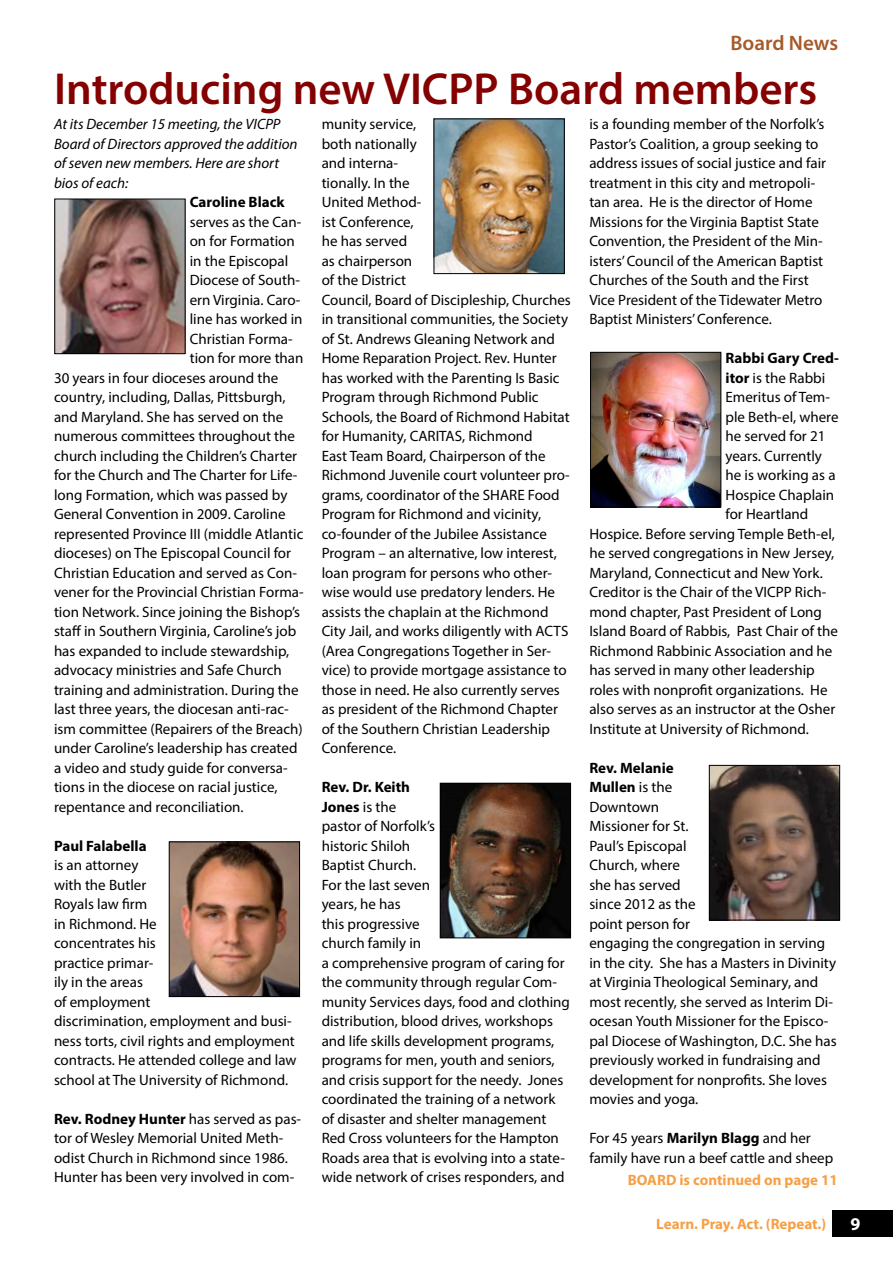
<style>
.page{position:relative;width:893px;height:1263px;background:#fff}
.page>*{position:absolute;margin:0;border:0;box-sizing:border-box;transform-origin:0 0}
.t1{font:600 45px "Myriad Pro";color:#840001}
.t2{font:600 21px "Myriad Pro";color:#a75a29}
.t3{font:700 18px "Myriad Pro";color:#fff}
.t4{font:15px/19.5px "Myriad Pro";color:#000}
.t5{font:italic 15px/19.5px "Myriad Pro";color:#000}
.t6{font:700 15px "Myriad Pro";color:#f79f45}
.t7{font:700 15px "Myriad Pro";color:#000}
.s1{font-weight:700}
</style>
<div class="page">
<div style="left:833px;top:1210px;width:60px;height:26px;background:#000"></div>
<img style="left:56px;top:201px;width:127px;height:151px">
<div style="left:54px;top:199px;width:131px;height:155px;border:1px solid #000"></div>
<img style="left:171px;top:843px;width:127px;height:152px">
<div style="left:169px;top:841px;width:131px;height:156px;border:1px solid #000"></div>
<img style="left:436px;top:121px;width:127px;height:151px">
<div style="left:434px;top:119px;width:131px;height:155px;border:1px solid #000"></div>
<img style="left:442px;top:785px;width:127px;height:151px">
<div style="left:440px;top:783px;width:131px;height:155px;border:1px solid #000"></div>
<img style="left:592px;top:354px;width:127px;height:151px">
<div style="left:590px;top:352px;width:131px;height:155px;border:1px solid #000"></div>
<img style="left:711px;top:767px;width:127px;height:151px">
<div style="left:709px;top:765px;width:131px;height:155px;border:1px solid #000"></div>
<h2 class="t2" style="left:730px;top:29px;width:109px">Board News</h2>
<h1 class="t1" style="left:54px;top:60px;width:765px">Introducing new VICPP Board members</h1>
<p class="t5" style="left:54px;top:114px;width:245px">At its December 15 meeting, the VICPP<br>Board of Directors approved the addition of seven new members. Here are short bios of each:</p>
<p class="t7" style="left:190px;top:192px;width:96px">Caroline Black</p>
<p class="t4" style="left:190px;top:212px;width:113px">serves as the Can-</p>
<p class="t4" style="left:190px;top:231px;width:106px">on for Formation</p>
<p class="t4" style="left:190px;top:251px;width:100px">in the Episcopal</p>
<p class="t4" style="left:190px;top:270px;width:112px">Diocese of South-</p>
<p class="t4" style="left:190px;top:290px;width:112px">ern Virginia. Caro-</p>
<p class="t4" style="left:190px;top:309px;width:114px">line has worked in</p>
<p class="t4" style="left:190px;top:329px;width:105px">Christian Forma-</p>
<p class="t4" style="left:190px;top:348px;width:115px">tion for more than</p>
<p class="t4" style="left:54px;top:368px;width:226px">30 years in four dioceses around the</p>
<p class="t4" style="left:54px;top:387px;width:233px">country, including, Dallas, Pittsburgh,</p>
<p class="t4" style="left:54px;top:407px;width:231px">and Maryland. She has served on the</p>
<p class="t4" style="left:54px;top:426px;width:243px">numerous committees throughout the</p>
<p class="t4" style="left:54px;top:446px;width:245px">church including the Children’s Charter</p>
<p class="t4" style="left:54px;top:465px;width:245px">for the Church and The Charter for Life-</p>
<p class="t4" style="left:54px;top:485px;width:235px">long Formation, which was passed by</p>
<p class="t4" style="left:54px;top:504px;width:233px">General Convention in 2009. Caroline</p>
<p class="t4" style="left:54px;top:524px;width:251px">represented Province III (middle Atlantic</p>
<p class="t4" style="left:54px;top:543px;width:239px">dioceses) on The Episcopal Council for</p>
<p class="t4" style="left:54px;top:563px;width:244px">Christian Education and served as Con-</p>
<p class="t4" style="left:54px;top:582px;width:251px">vener for the Provincial Christian Forma-</p>
<p class="t4" style="left:54px;top:602px;width:248px">tion Network. Since joining the Bishop’s</p>
<p class="t4" style="left:54px;top:621px;width:244px">staff in Southern Virginia, Caroline’s job</p>
<p class="t4" style="left:54px;top:641px;width:237px">has expanded to include stewardship,</p>
<p class="t4" style="left:54px;top:660px;width:229px">advocacy ministries and Safe Church</p>
<p class="t4" style="left:54px;top:680px;width:246px">training and administration. During the</p>
<p class="t4" style="left:54px;top:699px;width:236px">last three years, the diocesan anti-rac-</p>
<p class="t4" style="left:54px;top:719px;width:250px">ism committee (Repairers of the Breach)</p>
<p class="t4" style="left:54px;top:738px;width:245px">under Caroline’s leadership has created</p>
<p class="t4" style="left:54px;top:758px;width:235px">a video and study guide for conversa-</p>
<p class="t4" style="left:54px;top:777px;width:225px">tions in the diocese on racial justice,</p>
<p class="t4" style="left:54px;top:797px;width:191px">repentance and reconciliation.</p>
<p class="t7" style="left:54px;top:836px;width:94px">Paul Falabella</p>
<p class="t4" style="left:54px;top:855px;width:244px">is an attorney<br>with the Butler<br>Royals law firm<br>in Richmond. He<br>concentrates his<br>practice primar-<br>ily in the areas<br>of employment<br>discrimination, employment and busi&shy;ness torts, civil rights and employment contracts. He attended college and law school at The University of Richmond.</p>
<p class="t4" style="left:54px;top:1109px;width:249px"><span class="s1">Rev. Rodney Hunter</span> has served as pas&shy;tor of Wesley Memorial United Meth&shy;odist Church in Richmond since 1986.<br>Hunter has been very involved in com-</p>
<p class="t4" style="left:589px;top:114px;width:238px">is a founding member of the Norfolk’s Pastor’s Coalition, a group seeking to address issues of social justice and fair treatment in this city and metropoli&shy;tan area. He is the director of Home Missions for the Virginia Baptist State Convention, the President of the Min&shy;isters’ Council of the American Baptist Churches of the South and the First Vice President of the Tidewater Metro Baptist Ministers’ Conference.</p>
<p class="t7" style="left:725px;top:348px;width:115px">Rabbi Gary Cred-</p>
<p class="t4" style="left:725px;top:368px;width:101px"><span class="s1">itor</span> is the Rabbi</p>
<p class="t4" style="left:725px;top:387px;width:106px">Emeritus of Tem-</p>
<p class="t4" style="left:725px;top:407px;width:114px">ple Beth-el, where</p>
<p class="t4" style="left:725px;top:426px;width:101px">he served for 21</p>
<p class="t4" style="left:725px;top:446px;width:98px">years. Currently</p>
<p class="t4" style="left:725px;top:465px;width:112px">he is working as a</p>
<p class="t4" style="left:725px;top:485px;width:110px">Hospice Chaplain</p>
<p class="t4" style="left:725px;top:504px;width:84px">for Heartland</p>
<p class="t4" style="left:589px;top:524px;width:247px">Hospice. Before serving Temple Beth-el,</p>
<p class="t4" style="left:589px;top:543px;width:247px">he served congregations in New Jersey,</p>
<p class="t4" style="left:589px;top:563px;width:235px">Maryland, Connecticut and New York.</p>
<p class="t4" style="left:589px;top:582px;width:238px">Creditor is the Chair of the VICPP Rich-</p>
<p class="t4" style="left:589px;top:602px;width:234px">mond chapter, Past President of Long</p>
<p class="t4" style="left:589px;top:621px;width:250px">Island Board of Rabbis, Past Chair of the</p>
<p class="t4" style="left:589px;top:641px;width:245px">Richmond Rabbinic Association and he</p>
<p class="t4" style="left:589px;top:660px;width:227px">has served in many other leadership</p>
<p class="t4" style="left:589px;top:680px;width:240px">roles with nonprofit organizations. He</p>
<p class="t4" style="left:589px;top:699px;width:247px">also serves as an instructor at the Osher</p>
<p class="t4" style="left:589px;top:719px;width:221px">Institute at University of Richmond.</p>
<p class="t4" style="left:589px;top:758px;width:249px"><span class="s1">Rev. Melanie<br>Mullen</span> is the<br>Downtown<br>Missioner for St.<br>Paul’s Episcopal<br>Church, where<br>she has served<br>since 2012 as the<br>point person for<br>engaging the congregation in serving in the city. She has a Masters in Divinity at Virginia Theological Seminary, and most recently, she served as Interim Di&shy;ocesan Youth Missioner for the Episco&shy;pal Diocese of Washington, D.C. She has previously worked in fundraising and development for nonprofits. She loves movies and yoga.</p>
<p class="t4" style="left:589px;top:1128px;width:245px">For 45 years <span class="s1">Marilyn Blagg</span> and her family have run a beef cattle and sheep</p>
<p class="t6" style="left:628px;top:1170px;width:212px">BOARD is continued on page 11</p>
<p class="t4" style="left:322px;top:114px;width:251px">munity service,<br>both nationally<br>and interna-<br>tionally. In the<br>United Method-<br>ist Conference,<br>he has served<br>as chairperson<br>of the District<br>Council, Board of Discipleship, Churches in transitional communities, the Society of St. Andrews Gleaning Network and<br>Home Reparation Project. Rev. Hunter has worked with the Parenting Is Basic<br>Program through Richmond Public<br>Schools, the Board of Richmond Habitat for Humanity, CARITAS, Richmond<br>East Team Board, Chairperson of the<br>Richmond Juvenile court volunteer pro&shy;grams, coordinator of the SHARE Food<br>Program for Richmond and vicinity, co-founder of the Jubilee Assistance<br>Program – an alternative, low interest, loan program for persons who other&shy;wise would use predatory lenders. He assists the chaplain at the Richmond<br>City Jail, and works diligently with ACTS (Area Congregations Together in Ser&shy;vice) to provide mortgage assistance to those in need. He also currently serves as president of the Richmond Chapter of the Southern Christian Leadership<br>Conference.</p>
<p class="t4" style="left:322px;top:777px;width:250px"><span class="s1">Rev. Dr. Keith<br>Jones</span> is the<br>pastor of Norfolk’s<br>historic Shiloh<br>Baptist Church.<br>For the last seven<br>years, he has<br>this progressive<br>church family in<br>a comprehensive program of caring for the community through regular Com&shy;munity Services days, food and clothing distribution, blood drives, workshops and life skills development programs, programs for men, youth and seniors, and crisis support for the needy. Jones coordinated the training of a network of disaster and shelter management<br>Red Cross volunteers for the Hampton<br>Roads area that is evolving into a state&shy;wide network of crises responders, and</p>
<p class="t6" style="left:656px;top:1214px;width:171px">Learn. Pray. Act. (Repeat.)</p>
<p class="t3" style="left:850px;top:1212px;width:11px">9</p>
</div>
